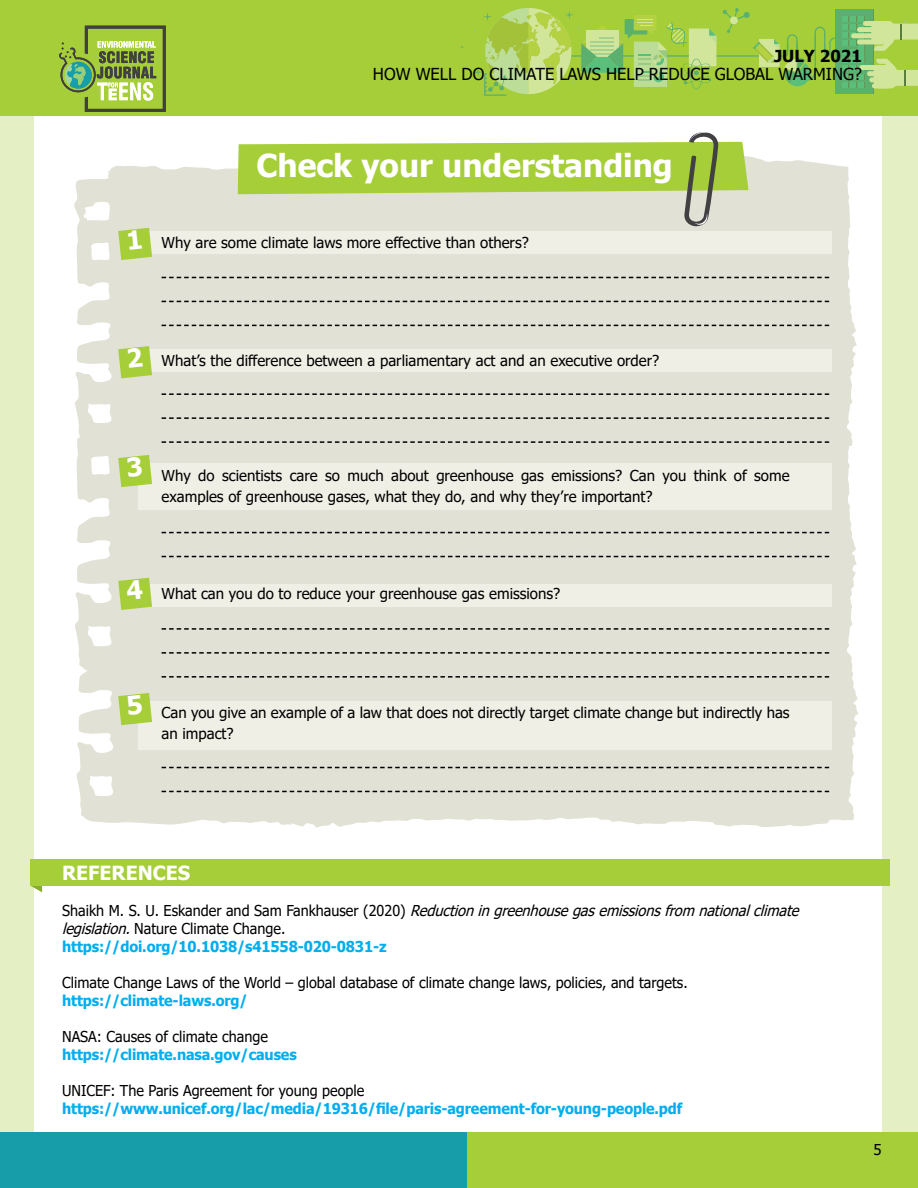
<style>
.page{position:relative;width:918px;height:1188px;background:#fff}
.page>*{position:absolute;margin:0;border:0;box-sizing:border-box;transform-origin:0 0}
.t1{font:700 31.5px "Tahoma";color:#fff}
.t2{font:700 19.5px "Tahoma";color:#fff}
.t3{font:16.5px "Tahoma";color:#000}
.t4{font:700 16.5px "Tahoma";color:#000}
.t5{font:15px/21px "Tahoma";color:#000}
.t6{font:italic 15px/18px "Tahoma";color:#000;scale:.96 1}
.t7{font:15px "Tahoma";color:#000;scale:.96 1}
.t8{font:700 15px "Tahoma";letter-spacing:-.01em;color:#00aeef;scale:.96 1}
.s1{font-style:normal}
.s2{font-weight:700;font-style:normal;color:#00aeef}
</style>
<div class="page">
<div style="left:0;top:50px;width:918px;height:1138px;background:#e4f0c3"></div>
<div style="left:34px;top:116px;width:847px;height:1027px;background:#fff"></div>
<div style="left:0;top:0;width:918px;height:116px;background:#a6ce39"></div>
<div style="left:450px;top:1132px;width:468px;height:56px;background:#a6ce39"></div>
<div style="left:0;top:1132px;width:466px;height:56px;background:#169da9"></div>
<div style="left:835px;top:9px;width:38px;height:85px;background:#5cb06d"></div>
<div style="left:867px;top:71px;width:23px;height:5px;background:#d2e69b;border-radius:2px"></div>
<div style="left:874px;top:65px;width:23px;height:23px;background:#d2e69b;border-radius:6px"></div>
<div style="left:872px;top:83px;width:17px;height:5px;background:#d2e69b;border-radius:2px"></div>
<div style="left:869px;top:77px;width:24px;height:5px;background:#d2e69b;border-radius:2px"></div>
<div style="left:859px;top:65px;width:24px;height:5px;background:#d2e69b;border-radius:2px"></div>
<div style="left:871px;top:21px;width:24px;height:23px;background:#d2e69b;border-radius:6px"></div>
<div style="left:863px;top:21px;width:23px;height:5px;background:#d2e69b;border-radius:2px"></div>
<div style="left:857px;top:27px;width:23px;height:5px;background:#d2e69b;border-radius:2px"></div>
<div style="left:857px;top:39px;width:23px;height:5px;background:#d2e69b;border-radius:2px"></div>
<div style="left:851px;top:33px;width:23px;height:5px;background:#d2e69b;border-radius:2px"></div>
<svg style="left:876px;top:59px;width:42px;height:30px"></svg>
<svg style="left:874px;top:20px;width:44px;height:31px"></svg>
<svg style="left:473px;top:8px;width:392px;height:88px"></svg>
<svg style="left:59px;top:26px;width:107px;height:86px"></svg>
<svg style="left:74px;top:156px;width:783px;height:282px;background:#e1e1d6"></svg>
<div style="left:75px;top:438px;width:782px;height:219px;background:#e1e1d5"></div>
<svg style="left:76px;top:657px;width:782px;height:171px;background:#e2e2d7"></svg>
<svg style="left:238px;top:132px;width:511px;height:97px;background:#c4d889"></svg>
<svg style="left:162px;top:277px;width:667px;height:1px"></svg>
<svg style="left:162px;top:301px;width:667px;height:1px"></svg>
<svg style="left:162px;top:325px;width:667px;height:1px"></svg>
<svg style="left:162px;top:393px;width:667px;height:2px"></svg>
<svg style="left:162px;top:417px;width:667px;height:2px"></svg>
<svg style="left:162px;top:441px;width:667px;height:2px"></svg>
<svg style="left:162px;top:532px;width:667px;height:1px"></svg>
<svg style="left:162px;top:556px;width:667px;height:1px"></svg>
<svg style="left:162px;top:767px;width:667px;height:1px"></svg>
<svg style="left:162px;top:791px;width:667px;height:1px"></svg>
<svg style="left:162px;top:628px;width:667px;height:2px"></svg>
<svg style="left:162px;top:652px;width:667px;height:2px"></svg>
<svg style="left:162px;top:676px;width:667px;height:2px"></svg>
<div style="left:138px;top:231px;width:694px;height:23px;background:#f0efe5"></div>
<div style="left:138px;top:349px;width:694px;height:23px;background:#f0efe5"></div>
<div style="left:138px;top:463px;width:694px;height:46px;background:#f0efe5"></div>
<div style="left:138px;top:584px;width:694px;height:23px;background:#f0efe5"></div>
<div style="left:138px;top:701px;width:694px;height:49px;background:#f0efe5"></div>
<svg style="left:31px;top:886px;width:11px;height:6px"></svg>
<div style="left:30px;top:859px;width:860px;height:27px;background:#a6ce39"></div>
<svg style="left:118px;top:228px;width:34px;height:32px"></svg>
<svg style="left:118px;top:346px;width:34px;height:32px"></svg>
<svg style="left:118px;top:455px;width:34px;height:32px"></svg>
<svg style="left:118px;top:578px;width:34px;height:32px"></svg>
<svg style="left:118px;top:693px;width:34px;height:32px"></svg>
<p class="t4" style="left:774px;top:45px;width:89px">JULY 2021</p>
<p class="t3" style="left:373px;top:63px;width:491px">HOW WELL DO CLIMATE LAWS HELP REDUCE GLOBAL WARMING?</p>
<h1 class="t1" style="left:256px;top:144px;width:418px">Check your understanding</h1>
<p class="t5" style="left:162px;top:233px;width:369px">Why are some climate laws more effective than others?</p>
<p class="t5" style="left:162px;top:351px;width:499px">What’s the difference between a parliamentary act and an executive order?</p>
<p class="t5" style="left:162px;top:465px;width:630px">Why do scientists care so much about greenhouse gas emissions? Can you think of some examples of greenhouse gases, what they do, and why they’re important?</p>
<p class="t5" style="left:162px;top:584px;width:400px">What can you do to reduce your greenhouse gas emissions?</p>
<p class="t5" style="left:162px;top:702px;width:630px">Can you give an example of a law that does not directly target climate change but indirectly has an impact?</p>
<h2 class="t2" style="left:62px;top:860px;width:129px">REFERENCES</h2>
<p class="t6" style="left:62px;top:903px;width:775px"><span class="s1">S h a i k h M . S . U . E s k a n d e r a n d S a m F a n k h a u s e r ( 2 0 2 0 )</span> Reductioningreenhousegasemissionsfrom nationalclimate legislation.<span class="s1">Nature Climate Change.<br></span><span class="s2">https://doi.org/10.1038/s41558-020-0831-z</span></p>
<p class="t7" style="left:62px;top:973px;width:653px">Climate Change Laws of the World – global database of climate change laws, policies, and targets.</p>
<p class="t8" style="left:62px;top:990px;width:195px">https://climate-laws.org/</p>
<p class="t7" style="left:62px;top:1027px;width:216px">NASA: Causes of climate change</p>
<p class="t8" style="left:62px;top:1044px;width:246px">https://climate.nasa.gov/causes</p>
<p class="t7" style="left:62px;top:1081px;width:316px">UNICEF: The Paris Agreement for young people</p>
<p class="t8" style="left:62px;top:1098px;width:648px">https://www.unicef.org/lac/media/19316/file/paris-agreement-for-young-people.pdf</p>
<p class="t5" style="left:874px;top:1140px;width:10px">5</p>
</div>
